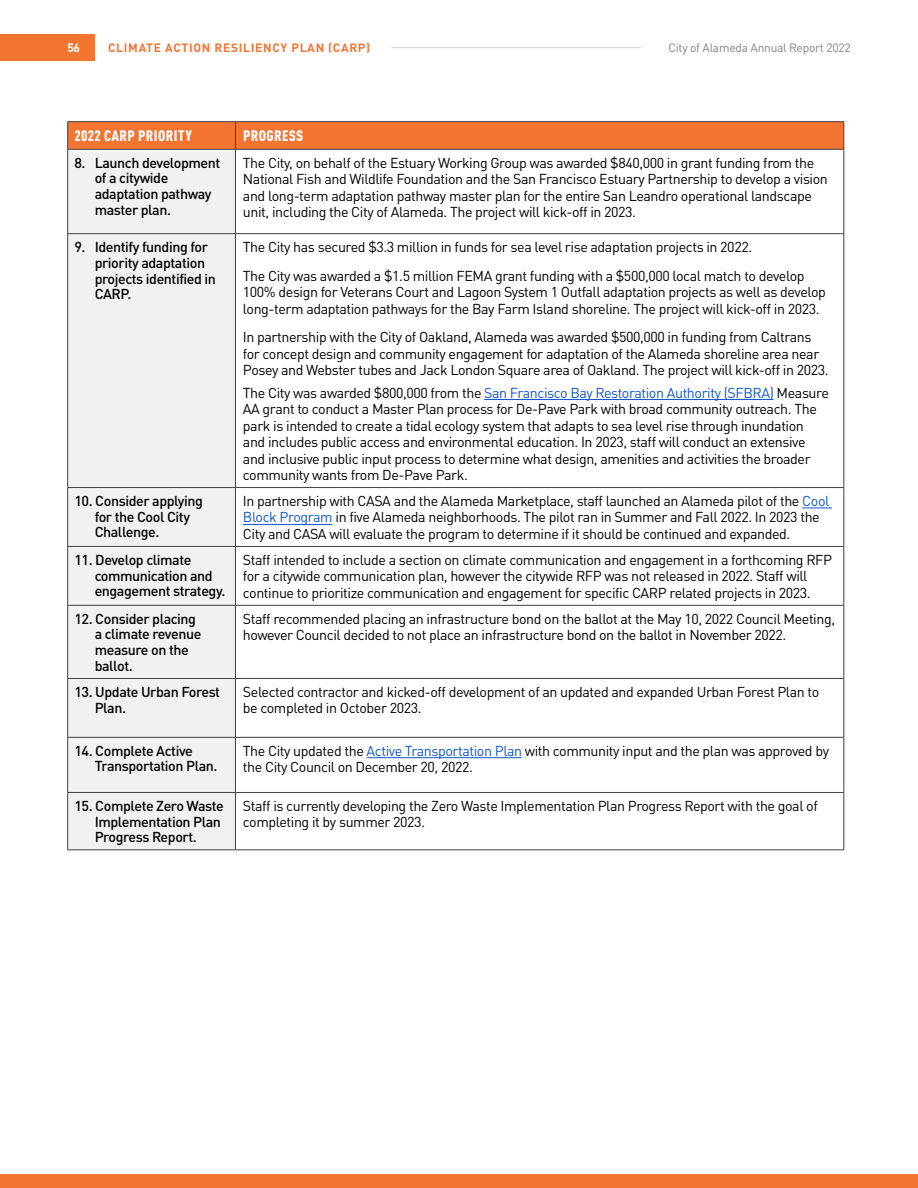
<style>
.page{position:relative;width:918px;height:1188px;background:#fff}
.page>*{position:absolute;margin:0;border:0;box-sizing:border-box;transform-origin:0 0}
.t1{font:900 condensed 15px "DINOT";letter-spacing:.03em;color:#fff}
.t2{font:14.25px/16.5px "DINOT";letter-spacing:-.03em;color:#000}
.t3{font:500 14.25px/15.8px "DINOT";letter-spacing:-.03em;color:#000}
.t4{font:700 12px "DINOT";letter-spacing:.06em;color:#f47432}
.t5{font:12px "DINOT";letter-spacing:-.02em;color:#808285}
.t6{font:700 12px "DINOT";color:#fff}
.s1{color:#15c}
</style>
<div class="page">
<div style="left:0;top:34px;width:94px;height:27px;background:#f47432"></div>
<hr style="left:392px;top:47px;width:249px;height:1px;background:#d5d7d8">
<div style="left:0;top:1174px;width:918px;height:14px;background:#f47432"></div>
<div style="left:68px;top:150px;width:167px;height:700px;background:#f1f1f2"></div>
<hr style="left:68px;top:121px;width:167px;height:1px;background:#414042">
<hr style="left:235px;top:121px;width:609px;height:1px;background:#414042">
<svg style="left:67px;top:122px;width:778px;height:27px;background:#f07332"></svg>
<hr style="left:68px;top:149px;width:167px;height:1px;background:#414042">
<hr style="left:235px;top:149px;width:609px;height:1px;background:#414042">
<hr style="left:67px;top:149px;width:1px;height:84px;background:#414042">
<hr style="left:235px;top:149px;width:1px;height:84px;background:#414042">
<hr style="left:844px;top:149px;width:1px;height:84px;background:#414042">
<hr style="left:68px;top:233px;width:167px;height:1px;background:#414042">
<hr style="left:67px;top:234px;width:1px;height:253px;background:#414042">
<hr style="left:235px;top:233px;width:609px;height:1px;background:#414042">
<hr style="left:235px;top:234px;width:1px;height:253px;background:#414042">
<hr style="left:844px;top:234px;width:1px;height:253px;background:#414042">
<hr style="left:68px;top:487px;width:167px;height:1px;background:#414042">
<hr style="left:67px;top:488px;width:1px;height:58px;background:#414042">
<hr style="left:235px;top:487px;width:609px;height:1px;background:#414042">
<hr style="left:235px;top:488px;width:1px;height:58px;background:#414042">
<hr style="left:844px;top:488px;width:1px;height:58px;background:#414042">
<hr style="left:68px;top:546px;width:167px;height:1px;background:#414042">
<hr style="left:67px;top:547px;width:1px;height:58px;background:#414042">
<hr style="left:235px;top:546px;width:609px;height:1px;background:#414042">
<hr style="left:235px;top:547px;width:1px;height:58px;background:#414042">
<hr style="left:844px;top:547px;width:1px;height:58px;background:#414042">
<hr style="left:68px;top:605px;width:167px;height:1px;background:#414042">
<hr style="left:67px;top:606px;width:1px;height:72px;background:#414042">
<hr style="left:235px;top:605px;width:609px;height:1px;background:#414042">
<hr style="left:235px;top:606px;width:1px;height:72px;background:#414042">
<hr style="left:844px;top:606px;width:1px;height:72px;background:#414042">
<hr style="left:68px;top:678px;width:167px;height:1px;background:#414042">
<hr style="left:67px;top:679px;width:1px;height:58px;background:#414042">
<hr style="left:235px;top:678px;width:609px;height:1px;background:#414042">
<hr style="left:235px;top:679px;width:1px;height:58px;background:#414042">
<hr style="left:844px;top:679px;width:1px;height:58px;background:#414042">
<hr style="left:68px;top:737px;width:167px;height:1px;background:#414042">
<hr style="left:67px;top:738px;width:1px;height:54px;background:#414042">
<hr style="left:235px;top:737px;width:609px;height:1px;background:#414042">
<hr style="left:235px;top:738px;width:1px;height:54px;background:#414042">
<hr style="left:844px;top:738px;width:1px;height:54px;background:#414042">
<hr style="left:68px;top:792px;width:167px;height:1px;background:#414042">
<hr style="left:67px;top:793px;width:1px;height:57px;background:#414042">
<hr style="left:235px;top:792px;width:609px;height:1px;background:#414042">
<hr style="left:235px;top:793px;width:1px;height:57px;background:#414042">
<hr style="left:844px;top:793px;width:1px;height:57px;background:#414042">
<hr style="left:68px;top:850px;width:167px;height:1px;background:#414042">
<hr style="left:235px;top:850px;width:609px;height:1px;background:#414042">
<hr style="left:484px;top:399px;width:290px;height:1px;background:#15c">
<hr style="left:802px;top:508px;width:30px;height:1px;background:#15c">
<hr style="left:243px;top:524px;width:89px;height:1px;background:#15c">
<hr style="left:367px;top:757px;width:155px;height:1px;background:#15c">
<p class="t6" style="left:68px;top:40px;width:14px">56</p>
<p class="t4" style="left:108px;top:40px;width:264px">CLIMATE ACTION RESILIENCY PLAN (CARP)</p>
<p class="t5" style="left:668px;top:40px;width:184px">City of Alameda Annual Report 2022</p>
<p class="t1" style="left:74px;top:127px;width:119px">2022 CARP PRIORITY</p>
<p class="t1" style="left:243px;top:127px;width:62px">PROGRESS</p>
<p class="t3" style="left:95px;top:154px;width:127px;text-indent:-20px">8. Launch development of a citywide adaptation pathway master plan.</p>
<p class="t2" style="left:243px;top:154px;width:587px">The City, on behalf of the Estuary Working Group was awarded $840,000 in grant funding from the National Fish and Wildlife Foundation and the San Francisco Estuary Partnership to develop a vision and long-term adaptation pathway master plan for the entire San Leandro operational landscape unit, including the City of Alameda. The project will kick-off in 2023.</p>
<p class="t3" style="left:95px;top:239px;width:123px;text-indent:-20px">9. Identify funding for priority adaptation projects identified in<br>CARP.</p>
<p class="t2" style="left:243px;top:232px;width:563px;line-height:28.5px">The City has secured $3.3 million in funds for sea level rise adaptation projects in 2022.<br>The City was awarded a $1.5 million FEMA grant funding with a $500,000 local match to develop</p>
<p class="t2" style="left:243px;top:283px;width:585px">100% design for Veterans Court and Lagoon System 1 Outfall adaptation projects as well as develop long-term adaptation pathways for the Bay Farm Island shoreline. The project will kick-off in 2023.</p>
<p class="t2" style="left:243px;top:328px;width:587px">In partnership with the City of Oakland, Alameda was awarded $500,000 in funding from Caltrans for concept design and community engagement for adaptation of the Alameda shoreline area near<br>Posey and Webster tubes and Jack London Square area of Oakland. The project will kick-off in 2023.</p>
<p class="t2" style="left:243px;top:384px;width:588px">The City was awarded $800,000 from the <span class="s1">San Francisco Bay Restoration Authority (SFBRA)</span> Measure AA grant to conduct a Master Plan process for De-Pave Park with broad community outreach. The park is intended to create a tidal ecology system that adapts to sea level rise through inundation and includes public access and environmental education. In 2023, staff will conduct an extensive and inclusive public input process to determine what design, amenities and activities the broader community wants from De-Pave Park.</p>
<p class="t3" style="left:95px;top:493px;width:110px;text-indent:-20px">10. Consider applying for the Cool City<br>Challenge.</p>
<p class="t2" style="left:243px;top:492px;width:588px">In partnership with CASA and the Alameda Marketplace, staff launched an Alameda pilot of the <span class="s1">Cool<br>Block Program</span> in five Alameda neighborhoods. The pilot ran in Summer and Fall 2022. In 2023 the<br>City and CASA will evaluate the program to determine if it should be continued and expanded.</p>
<p class="t3" style="left:95px;top:551px;width:132px;text-indent:-20px">11. Develop climate communication and engagement strategy.</p>
<p class="t2" style="left:243px;top:551px;width:591px">Staff intended to include a section on climate communication and engagement in a forthcoming RFP for a citywide communication plan, however the citywide RFP was not released in 2022. Staff will continue to prioritize communication and engagement for specific CARP related projects in 2023.</p>
<p class="t3" style="left:95px;top:610px;width:108px;text-indent:-20px">12. Consider placing a climate revenue measure on the ballot.</p>
<p class="t2" style="left:243px;top:610px;width:594px">Staff recommended placing an infrastructure bond on the ballot at the May 10, 2022 Council Meeting, however Council decided to not place an infrastructure bond on the ballot in November 2022.</p>
<p class="t3" style="left:95px;top:684px;width:127px;text-indent:-20px">13. Update Urban Forest<br>Plan.</p>
<p class="t2" style="left:243px;top:683px;width:578px">Selected contractor and kicked-off development of an updated and expanded Urban Forest Plan to be completed in October 2023.</p>
<p class="t3" style="left:95px;top:742px;width:124px;text-indent:-20px">14. Complete Active<br>Transportation Plan.</p>
<p class="t2" style="left:243px;top:742px;width:588px">The City updated the <span class="s1">Active Transportation Plan</span> with community input and the plan was approved by the City Council on December 20, 2022.</p>
<p class="t3" style="left:95px;top:798px;width:131px;text-indent:-20px">15. Complete Zero Waste<br>Implementation Plan<br>Progress Report.</p>
<p class="t2" style="left:243px;top:797px;width:576px">Staff is currently developing the Zero Waste Implementation Plan Progress Report with the goal of completing it by summer 2023.</p>
</div>
